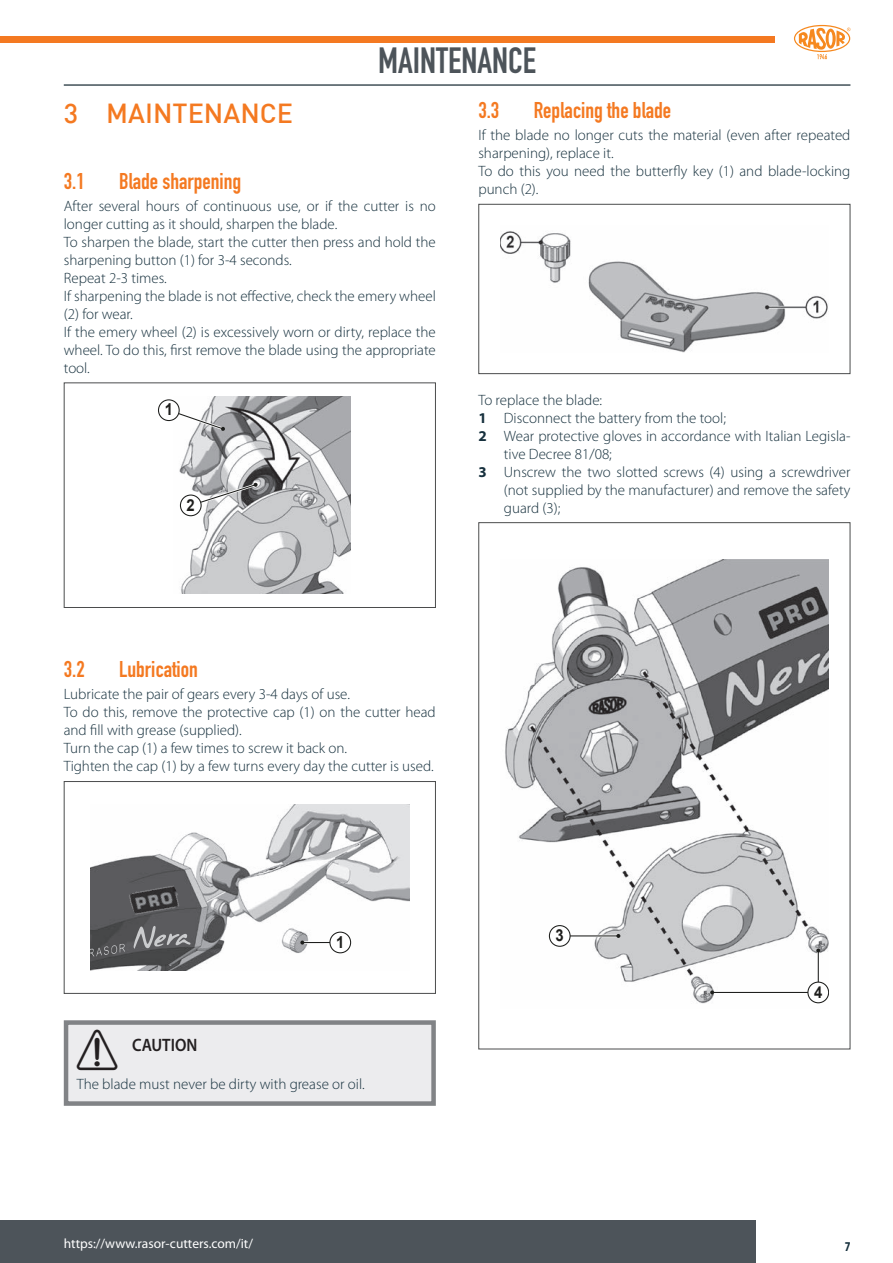
<style>
.page{position:relative;width:893px;height:1263px;background:#fff}
.page>*{position:absolute;margin:0;border:0;box-sizing:border-box;transform-origin:0 0}
.t1{font:40.5px "KLINDEX Simboli";color:#231f20}
.t2{font:700 36px "DIN Condensed";color:#4d545a}
.t3{font:500 27px "DIN";color:#f47921}
.t4{font:700 22.5px "DIN Condensed";color:#f47921}
.t5{font:600 18px "Myriad Pro";color:#231f20;scale:.9 1}
.t6{font:700 16.5px "Arial";color:#1e1e1c;scale:.9 1}
.t7{font:300 15px/18px "Myriad Pro";color:#16303d}
.t8{font:13.5px "Myriad Pro";color:#fff}
.t9{font:700 condensed 13.5px "Myriad Pro";color:#16303d}
.s1{font-weight:700}
</style>
<div class="page">
<div style="left:0;top:1220px;width:755px;height:43px;background:#4d545a"></div>
<div style="left:0;top:36px;width:775px;height:7px;background:#f47921"></div>
<hr style="left:64px;top:84px;width:786px;height:2px;background:#425159">
<svg style="left:794px;top:25px;width:56px;height:34px"></svg>
<div style="left:64px;top:382px;width:372px;height:226px;border:1px solid #4b4c4d"></div>
<img style="left:174px;top:397px;width:176px;height:196px">
<svg style="left:168px;top:407px;width:58px;height:25px"></svg>
<div style="left:158px;top:400px;width:21px;height:21px;background:#fff;border-radius:50%"></div>
<div style="left:158px;top:399px;width:22px;height:22px;border:1px solid #1d1e1c;border-radius:50%"></div>
<svg style="left:188px;top:482px;width:71px;height:27px"></svg>
<div style="left:180px;top:495px;width:21px;height:21px;background:#fff;border-radius:50%"></div>
<div style="left:180px;top:494px;width:22px;height:22px;border:1px solid #1d1e1c;border-radius:50%"></div>
<div style="left:64px;top:781px;width:372px;height:213px;border:1px solid #4b4c4d"></div>
<img style="left:90px;top:804px;width:319px;height:166px">
<img style="left:126px;top:878px;width:57px;height:44px">
<svg style="left:134px;top:925px;width:57px;height:23px"></svg>
<svg style="left:90px;top:944px;width:35px;height:13px"></svg>
<hr style="left:302px;top:941px;width:38px;height:3px;background:#fff">
<hr style="left:302px;top:942px;width:38px;height:1px;background:#1d1e1c">
<svg style="left:300px;top:940px;width:4px;height:4px"></svg>
<div style="left:330px;top:932px;width:21px;height:21px;background:#fff;border-radius:50%"></div>
<div style="left:329px;top:932px;width:22px;height:21px;border:1px solid #1d1e1c;border-radius:50%"></div>
<div style="left:66px;top:1022px;width:368px;height:81px;background:#ececee"></div>
<div style="left:64px;top:1020px;width:372px;height:86px;border:4px solid #818386"></div>
<div style="left:478px;top:204px;width:372px;height:170px;border:1px solid #4b4c4d"></div>
<img style="left:500px;top:231px;width:328px;height:122px">
<img style="left:505px;top:560px;width:324px;height:444px">
<hr style="left:560px;top:935px;width:58px;height:2px;background:#fff">
<hr style="left:560px;top:935px;width:58px;height:1px;background:#1d1e1c">
<svg style="left:616px;top:934px;width:4px;height:4px"></svg>
<div style="left:549px;top:925px;width:21px;height:21px;background:#fff;border-radius:50%"></div>
<div style="left:549px;top:925px;width:22px;height:22px;border:1px solid #1d1e1c;border-radius:50%"></div>
<hr style="left:817px;top:950px;width:2px;height:42px;background:#fff">
<hr style="left:818px;top:950px;width:1px;height:42px;background:#1d1e1c">
<svg style="left:816px;top:948px;width:4px;height:4px"></svg>
<hr style="left:712px;top:991px;width:106px;height:3px;background:#fff">
<hr style="left:712px;top:992px;width:106px;height:1px;background:#1d1e1c">
<svg style="left:710px;top:990px;width:4px;height:4px"></svg>
<div style="left:808px;top:982px;width:21px;height:21px;background:#fff;border-radius:50%"></div>
<div style="left:807px;top:981px;width:22px;height:22px;border:1px solid #1d1e1c;border-radius:50%"></div>
<h2 class="t2" style="left:378px;top:36px;width:159px">MAINTENANCE</h2>
<h3 class="t3" style="left:64px;top:96px;width:231px">3 MAINTENANCE</h3>
<h3 class="t4" style="left:64px;top:165px;width:22px">3.1</h3>
<h3 class="t4" style="left:119px;top:165px;width:124px">Blade sharpening</h3>
<p class="t7" style="left:64px;top:197px;width:374px">After several hours of continuous use, or if the cutter is no longer cutting as it should, sharpen the blade.<br>To sharpen the blade, start the cutter then press and hold the sharpening button (1) for 3-4 seconds.<br>Repeat 2-3 times.<br>If sharpening the blade is not effective, check the emery wheel (2) for wear.<br>If the emery wheel (2) is excessively worn or dirty, replace the wheel. To do this, first remove the blade using the appropriate tool.</p>
<p class="t6" style="left:165px;top:399px;width:11px">1</p>
<p class="t6" style="left:187px;top:494px;width:11px">2</p>
<h3 class="t4" style="left:478px;top:95px;width:22px">3.3</h3>
<h3 class="t4" style="left:534px;top:95px;width:139px">Replacing the blade</h3>
<p class="t7" style="left:478px;top:126px;width:374px">If the blade no longer cuts the material (even after repeated sharpening), replace it.<br>To do this you need the butterfly key (1) and blade-locking punch (2).</p>
<p class="t7" style="left:478px;top:391px;width:125px">To replace the blade:</p>
<p class="t7" style="left:478px;top:409px;width:249px"><span class="s1">1</span> Disconnect the battery from the tool;</p>
<p class="t7" style="left:478px;top:427px;width:374px"><span class="s1">2</span> Wear protective gloves in accordance with Italian Legisla-</p>
<p class="t7" style="left:504px;top:445px;width:110px">tive Decree 81/08;</p>
<p class="t7" style="left:478px;top:463px;width:374px"><span class="s1">3</span> Unscrew the two slotted screws (4) using a screwdriver</p>
<p class="t7" style="left:504px;top:481px;width:348px">(not supplied by the manufacturer) and remove the safety</p>
<p class="t7" style="left:504px;top:499px;width:58px">guard (3);</p>
<h3 class="t4" style="left:64px;top:654px;width:22px">3.2</h3>
<h3 class="t4" style="left:119px;top:654px;width:80px">Lubrication</h3>
<p class="t7" style="left:64px;top:686px;width:373px">Lubricate the pair of gears every 3-4 days of use.<br>To do this, remove the protective cap (1) on the cutter head and fill with grease (supplied).<br>Turn the cap (1) a few times to screw it back on.<br>Tighten the cap (1) by a few turns every day the cutter is used.</p>
<p class="t6" style="left:336px;top:931px;width:11px">1</p>
<h1 class="t1" style="left:77px;top:1030px;width:42px">a</h1>
<p class="t5" style="left:132px;top:1035px;width:74px">CAUTION</p>
<p class="t7" style="left:77px;top:1075px;width:289px">The blade must never be dirty with grease or oil.</p>
<p class="t6" style="left:556px;top:924px;width:11px">3</p>
<p class="t6" style="left:814px;top:981px;width:11px">4</p>
<p class="t8" style="left:64px;top:1236px;width:191px">https://www.rasor-cutters.com/it/</p>
<p class="t9" style="left:845px;top:1239px;width:7px">7</p>
</div>
